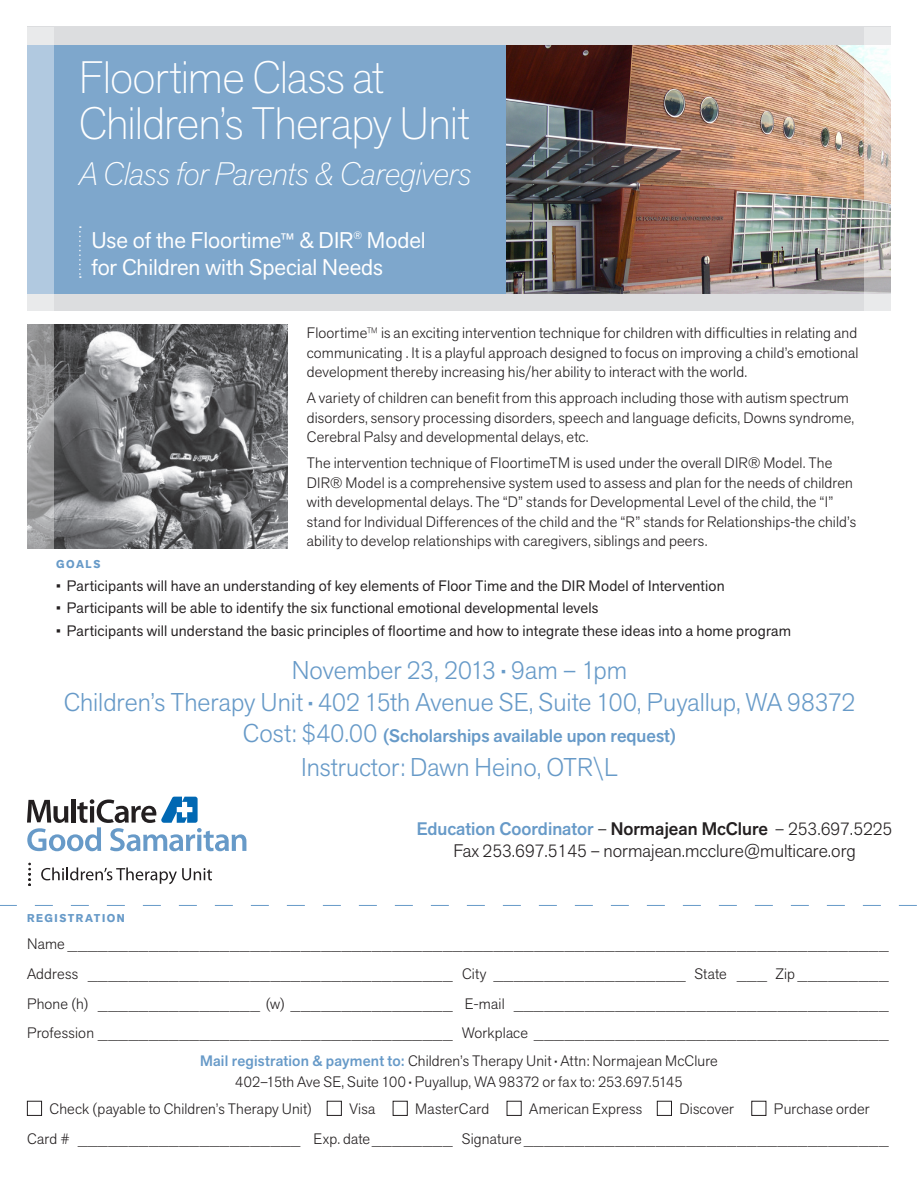
<style>
.page{position:relative;width:918px;height:1188px;background:#fff}
.page>*{position:absolute;margin:0;border:0;box-sizing:border-box;transform-origin:0 0}
.t1{font:200 45px/45.9px "Akzid Grtsk Next";letter-spacing:-.02em;color:#fff}
.t2{font:italic 200 32.25px "Akzid Grtsk Next";letter-spacing:-.015em;color:#fff}
.Body_text{font:300 25.5px "Akzid Grtsk Next";color:#679ac8}
.t3{font:22.5px/27px "Akzid Grtsk Next";letter-spacing:-.005em;color:#fff}
.Body_text-2{font:500 18px "Akzid Grtsk Next";color:#679ac8}
.t4{font:300 18px "Akzid Grtsk Next";color:#231f20}
.Body_text-3{font:300 15px/19.5px "Akzid Grtsk Next";letter-spacing:.01em;color:#231f20}
.Body_text-4{font:15px "Akzid Grtsk Next";letter-spacing:.01em;color:#231f20}
.t5{font:700 11.25px "Akzid Grtsk Next";letter-spacing:.135em;color:#679ac8}
.s1{font-size:18px}
.s2{font-weight:200}
.s3{font-weight:300;font-size:25.5px}
.s4{font-weight:300;color:#231f20}
.s5{color:#231f20}
.s6{font-weight:500;color:#679ac8}
</style>
<div class="page">
<div style="left:27px;top:26px;width:864px;height:285px;background:#dcdddf"></div>
<div style="left:27px;top:45px;width:513px;height:248px;background:#7ea7cc"></div>
<img style="left:507px;top:45px;width:358px;height:248px">
<img style="left:53px;top:324px;width:234px;height:225px">
<svg style="left:865px;top:27px;width:26px;height:283px"></svg>
<svg style="left:41px;top:867px;width:171px;height:17px"></svg>
<svg style="left:29px;top:863px;width:2px;height:23px"></svg>
<svg style="left:27px;top:797px;width:219px;height:54px"></svg>
<svg style="left:79px;top:226px;width:2px;height:52px"></svg>
<div style="left:27px;top:1101px;width:15px;height:15px;border:1px solid #231f20"></div>
<div style="left:327px;top:1101px;width:15px;height:15px;border:1px solid #231f20"></div>
<div style="left:393px;top:1101px;width:15px;height:15px;border:1px solid #231f20"></div>
<div style="left:507px;top:1101px;width:15px;height:15px;border:1px solid #231f20"></div>
<div style="left:657px;top:1101px;width:15px;height:15px;border:1px solid #231f20"></div>
<div style="left:751px;top:1101px;width:15px;height:15px;border:1px solid #231f20"></div>
<svg style="left:0;top:905px;width:917px;height:1px"></svg>
<svg style="left:27px;top:27px;width:26px;height:522px;background:#aeb9c5"></svg>
<p class="t1" style="left:79px;top:54px;width:392px">Floortime Class at<br>Children’s Therapy Unit</p>
<p class="t2" style="left:79px;top:152px;width:394px">A Class for Parents &amp; Caregivers</p>
<p class="t3" style="left:91px;top:226px;width:336px">Use of the Floortime<span class="s1">™</span> &amp; DIR<sup>®</sup> Model for Children with Special Needs</p>
<p class="Body_text-3" style="left:307px;top:323px;width:553px;text-align:justify">Floortime<span class="s2">™</span> is an exciting intervention technique for children with difficulties in relating and communicating . It is a playful approach designed to focus on improving a child’s emotional development thereby increasing his/her ability to interact with the world.</p>
<p class="Body_text-3" style="left:307px;top:388px;width:549px">A variety of children can benefit from this approach including those with autism spectrum disorders, sensory processing disorders, speech and language deficits, Downs syndrome,<br>Cerebral Palsy and developmental delays, etc.</p>
<p class="Body_text-3" style="left:307px;top:453px;width:551px">The intervention technique of FloortimeTM is used under the overall DIR® Model. The DIR® Model is a comprehensive system used to assess and plan for the needs of children with developmental delays. The “D” stands for Developmental Level of the child, the “I” stand for Individual Differences of the child and the “R” stands for Relationships-the child’s ability to develop relationships with caregivers, siblings and peers.</p>
<p class="t5" style="left:56px;top:557px;width:46px">GOALS</p>
<p class="Body_text-4" style="left:56px;top:576px;width:670px">• Participants will have an understanding of key elements of Floor Time and the DIR Model of Intervention</p>
<p class="Body_text-4" style="left:56px;top:598px;width:544px">• Participants will be able to identify the six functional emotional developmental levels</p>
<p class="Body_text-4" style="left:56px;top:621px;width:736px">• Participants will understand the basic principles of floortime and how to integrate these ideas into a home program</p>
<p class="Body_text" style="left:292px;top:653px;width:337px">November 23, 2013 • 9am – 1pm</p>
<p class="Body_text" style="left:64px;top:685px;width:793px">Children’s Therapy Unit • 402 15th Avenue SE, Suite 100, Puyallup, WA 98372</p>
<p class="Body_text-2" style="left:243px;top:724px;width:435px"><span class="s3">Cost: $40.00</span> (Scholarships available upon request)</p>
<p class="Body_text" style="left:301px;top:751px;width:318px">Instructor: Dawn Heino, OTR\L</p>
<p class="Body_text-2" style="left:417px;top:817px;width:477px">Education Coordinator <span class="s4">–</span> <span class="s5">Normajean McClure</span> <span class="s4">– 253.697.5225</span></p>
<p class="t4" style="left:453px;top:839px;width:404px">Fax 253.697.5145 – normajean.mcclure@multicare.org</p>
<p class="t5" style="left:27px;top:911px;width:99px">REGISTRATION</p>
<p class="Body_text-3" style="left:27px;top:934px;width:863px">Name _________________________________________________________________________________</p>
<p class="Body_text-3" style="left:27px;top:964px;width:863px">Address ____________________________________ City ___________________ State ___ Zip _________</p>
<p class="Body_text-3" style="left:27px;top:994px;width:863px">Phone (h) ________________ (w) ________________ E-mail _____________________________________</p>
<p class="Body_text-3" style="left:27px;top:1023px;width:863px">Profession ___________________________________ Workplace ___________________________________</p>
<p class="Body_text-3" style="left:200px;top:1050px;width:519px;line-height:21px;text-align:center"><span class="s6">Mail registration &amp; payment to:</span> Children’s Therapy Unit • Attn: Normajean McClure<br>402–15th Ave SE, Suite 100 • Puyallup, WA 98372 or fax to: 253.697.5145</p>
<p class="Body_text-3" style="left:50px;top:1099px;width:264px">Check (payable to Children’s Therapy Unit)</p>
<p class="Body_text-3" style="left:349px;top:1099px;width:27px">Visa</p>
<p class="Body_text-3" style="left:415px;top:1099px;width:75px">MasterCard</p>
<p class="Body_text-3" style="left:529px;top:1099px;width:115px">American Express</p>
<p class="Body_text-3" style="left:680px;top:1099px;width:56px">Discover</p>
<p class="Body_text-3" style="left:774px;top:1099px;width:97px">Purchase order</p>
<p class="Body_text-3" style="left:27px;top:1129px;width:863px">Card # ______________________ Exp. date________ Signature____________________________________</p>
</div>
